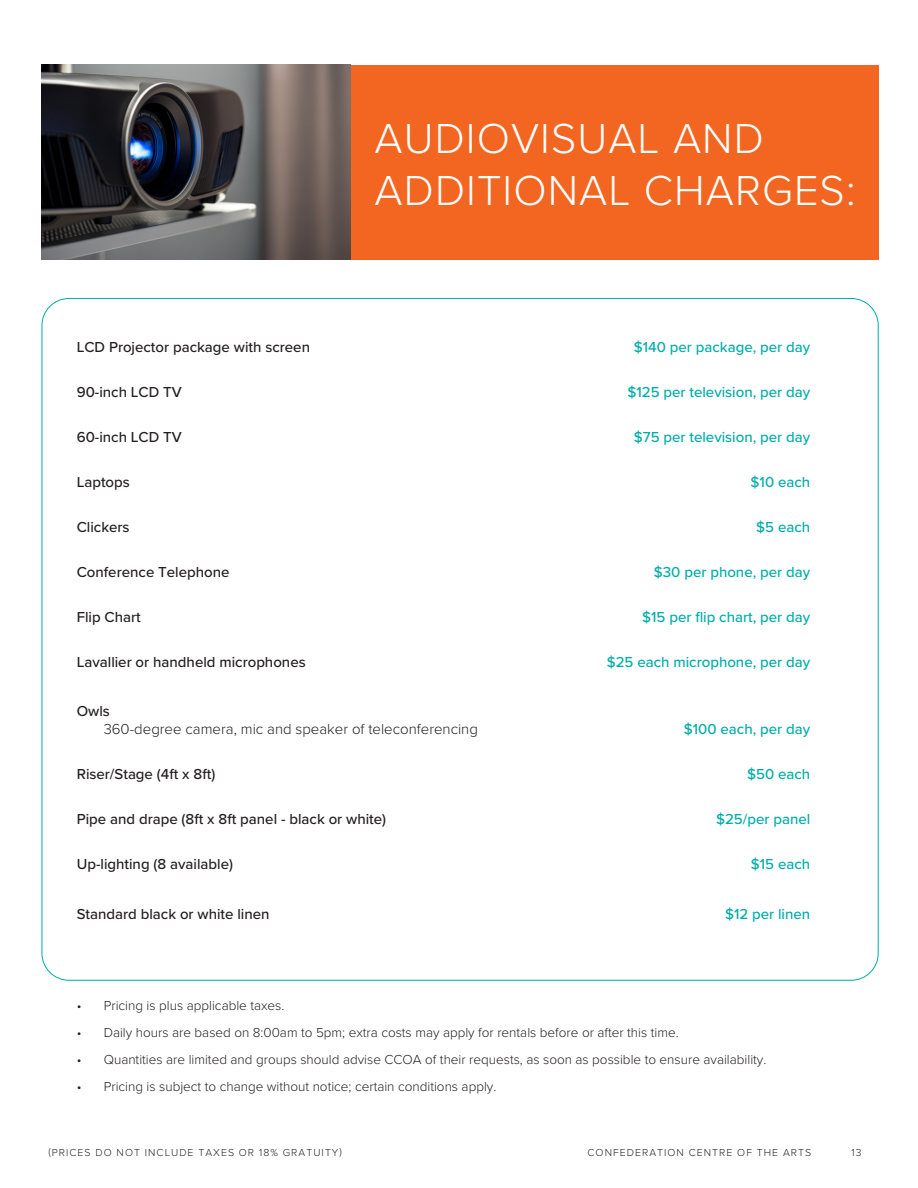
<style>
.page{position:relative;width:918px;height:1188px;background:#fff}
.page>*{position:absolute;margin:0;border:0;box-sizing:border-box;transform-origin:0 0}
.t1{font:300 43.5px/52.2px "Proxima Nova";letter-spacing:.025em;color:#fff}
.t2{font:500 43.5px "Proxima Nova";letter-spacing:.125em;color:#fff}
.t3{font:500 15px "Proxima Nova";color:#231f20}
.t4{font:500 15px "Proxima Nova";color:#00adaa}
.t5{font:300 15px "Proxima Nova";color:#231f20}
.t6{font:300 13.5px "Proxima Nova";color:#231f20}
.t7{font:300 10.5px "Proxima Nova";letter-spacing:.1em;color:#231f20}
</style>
<div class="page">
<div style="left:152px;top:65px;width:727px;height:194px;background:#f36621"></div>
<img style="left:42px;top:65px;width:308px;height:194px">
<h1 class="t2" style="left:321px;top:100px;width:341px">banquet menu</h1>
<h1 class="t1" style="left:375px;top:110px;width:482px">AUDIOVISUAL AND<br>ADDITIONAL CHARGES:</h1>
<p class="t3" style="left:77px;top:336px;width:235px">LCD Projector package with screen</p>
<p class="t4" style="left:634px;top:336px;width:178px">$140 per package, per day</p>
<p class="t3" style="left:77px;top:381px;width:107px">90-inch LCD TV</p>
<p class="t4" style="left:627px;top:381px;width:184px">$125 per television, per day</p>
<p class="t3" style="left:77px;top:426px;width:107px">60-inch LCD TV</p>
<p class="t4" style="left:634px;top:426px;width:178px">$75 per television, per day</p>
<p class="t3" style="left:77px;top:471px;width:55px">Laptops</p>
<p class="t4" style="left:751px;top:471px;width:61px">$10 each</p>
<p class="t3" style="left:77px;top:516px;width:54px">Clickers</p>
<p class="t4" style="left:756px;top:516px;width:55px">$5 each</p>
<p class="t3" style="left:77px;top:561px;width:154px">Conference Telephone</p>
<p class="t4" style="left:654px;top:561px;width:158px">$30 per phone, per day</p>
<p class="t3" style="left:77px;top:606px;width:66px">Flip Chart</p>
<p class="t4" style="left:642px;top:606px;width:170px">$15 per flip chart, per day</p>
<p class="t3" style="left:77px;top:651px;width:231px">Lavallier or handheld microphones</p>
<p class="t4" style="left:607px;top:651px;width:205px">$25 each microphone, per day</p>
<p class="t3" style="left:77px;top:700px;width:35px">Owls</p>
<p class="t5" style="left:104px;top:718px;width:376px">360-degree camera, mic and speaker of teleconferencing</p>
<p class="t4" style="left:684px;top:718px;width:128px">$100 each, per day</p>
<p class="t3" style="left:77px;top:763px;width:140px">Riser/Stage (4ft x 8ft)</p>
<p class="t4" style="left:747px;top:763px;width:65px">$50 each</p>
<p class="t3" style="left:77px;top:808px;width:311px">Pipe and drape (8ft x 8ft panel - black or white)</p>
<p class="t4" style="left:716px;top:808px;width:96px">$25/per panel</p>
<p class="t3" style="left:77px;top:853px;width:158px">Up-lighting (8 available)</p>
<p class="t4" style="left:751px;top:853px;width:61px">$15 each</p>
<p class="t3" style="left:77px;top:903px;width:194px">Standard black or white linen</p>
<p class="t4" style="left:725px;top:903px;width:87px">$12 per linen</p>
<p class="t6" style="left:77px;top:995px;width:209px">• Pricing is plus applicable taxes.</p>
<p class="t6" style="left:77px;top:1022px;width:603px">• Daily hours are based on 8:00am to 5pm; extra costs may apply for rentals before or after this time.</p>
<p class="t6" style="left:77px;top:1049px;width:691px">• Quantities are limited and groups should advise CCOA of their requests, as soon as possible to ensure availability.</p>
<p class="t6" style="left:77px;top:1076px;width:421px">• Pricing is subject to change without notice; certain conditions apply.</p>
<p class="t7" style="left:48px;top:1144px;width:295px">(PRICES DO NOT INCLUDE TAXES OR 18% GRATUITY)</p>
<p class="t7" style="left:588px;top:1144px;width:225px">CONFEDERATION CENTRE OF THE ARTS</p>
<p class="t7" style="left:851px;top:1144px;width:11px">13</p>
</div>
